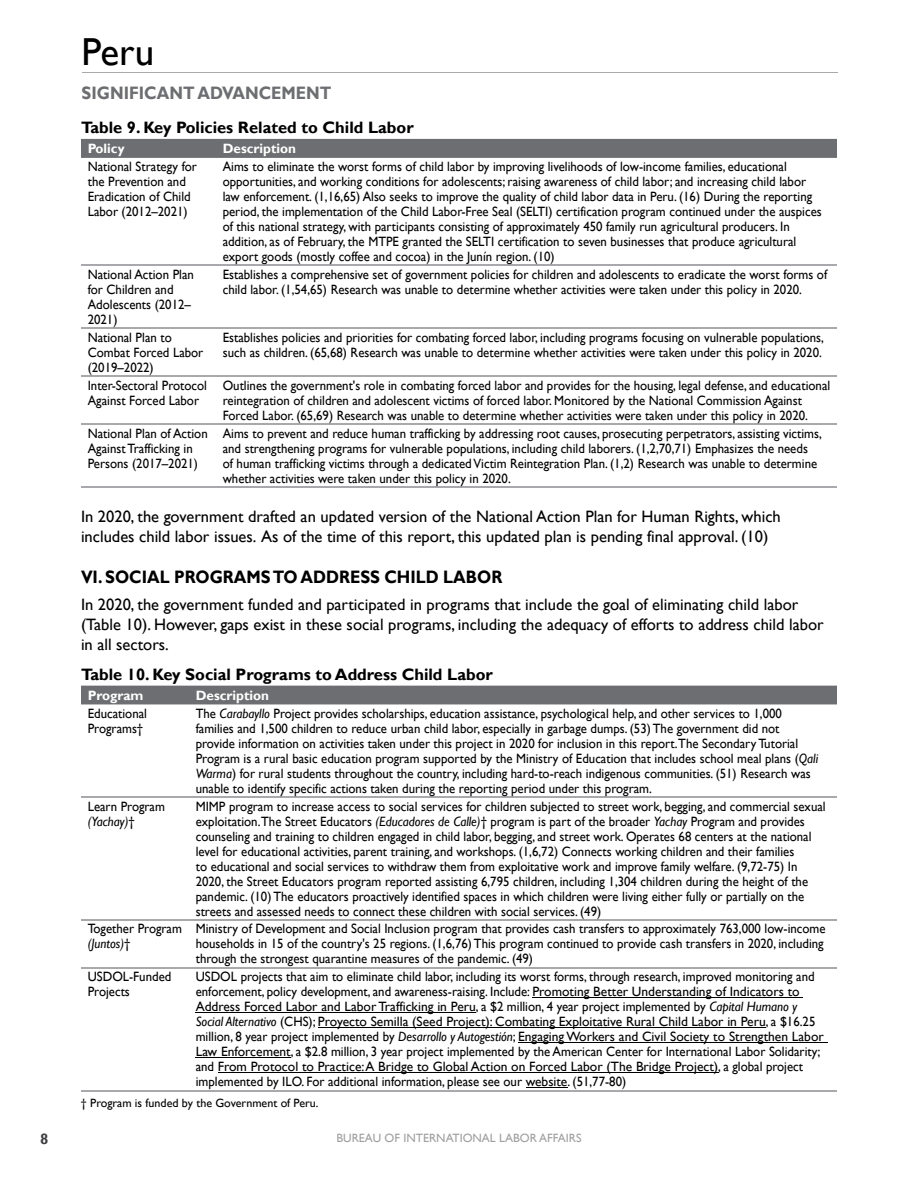
<style>
.page{position:relative;width:918px;height:1188px;background:#fff}
.page>*{position:absolute;margin:0;border:0;box-sizing:border-box;transform-origin:0 0}
.t1{font:39px "Gill Sans";color:#000}
.t2{font:700 18px "Gill Sans";color:#000;scale:.9 1}
.t3{font:700 18px "Gill Sans";color:#6d6e71;scale:.9 1}
.t4{font:16.5px/19.8px "Gill Sans";color:#000}
.t5{font:700 16.5px "Gill Sans";color:#000}
.t6{font:700 15px "Gill Sans";color:#414042}
.t7{font:13.5px/15px "Gill Sans";color:#000;scale:.95 1}
.t8{font:700 13.5px "Gill Sans";color:#fff}
.t9{font:12px "Gill Sans";color:#000}
.t10{font:12px "Gill Sans";color:#a09fa0}
.s1{font-style:italic}
</style>
<div class="page">
<hr style="left:82px;top:72px;width:756px;height:1px;background:#a7a9ac">
<div style="left:81px;top:139px;width:756px;height:19px;background:#6d6e71"></div>
<hr style="left:81px;top:264px;width:135px;height:2px;background:#a7a9ac">
<hr style="left:216px;top:264px;width:621px;height:2px;background:#a7a9ac">
<hr style="left:81px;top:327px;width:135px;height:2px;background:#a7a9ac">
<hr style="left:216px;top:327px;width:621px;height:2px;background:#a7a9ac">
<hr style="left:81px;top:375px;width:135px;height:2px;background:#a7a9ac">
<hr style="left:216px;top:375px;width:621px;height:2px;background:#a7a9ac">
<hr style="left:81px;top:423px;width:135px;height:2px;background:#a7a9ac">
<hr style="left:216px;top:423px;width:621px;height:2px;background:#a7a9ac">
<hr style="left:81px;top:486px;width:135px;height:2px;background:#a7a9ac">
<hr style="left:216px;top:486px;width:621px;height:2px;background:#a7a9ac">
<div style="left:81px;top:686px;width:756px;height:19px;background:#6d6e71"></div>
<hr style="left:81px;top:796px;width:108px;height:2px;background:#a7a9ac">
<hr style="left:189px;top:796px;width:648px;height:2px;background:#a7a9ac">
<hr style="left:81px;top:919px;width:108px;height:2px;background:#a7a9ac">
<hr style="left:189px;top:919px;width:648px;height:2px;background:#a7a9ac">
<hr style="left:81px;top:967px;width:108px;height:2px;background:#a7a9ac">
<hr style="left:189px;top:967px;width:648px;height:2px;background:#a7a9ac">
<hr style="left:81px;top:1090px;width:108px;height:2px;background:#a7a9ac">
<hr style="left:189px;top:1090px;width:648px;height:2px;background:#a7a9ac">
<hr style="left:532px;top:997px;width:271px;height:1px;background:#000">
<hr style="left:196px;top:1012px;width:280px;height:1px;background:#000">
<hr style="left:318px;top:1027px;width:448px;height:1px;background:#000">
<hr style="left:518px;top:1042px;width:310px;height:1px;background:#000">
<hr style="left:196px;top:1057px;width:95px;height:1px;background:#000">
<hr style="left:218px;top:1072px;width:500px;height:1px;background:#000">
<hr style="left:526px;top:1087px;width:41px;height:1px;background:#000">
<h1 class="t1" style="left:82px;top:29px;width:74px">Peru</h1>
<h2 class="t3" style="left:82px;top:82px;width:279px">SIGNIFICANT ADVANCEMENT</h2>
<p class="t5" style="left:81px;top:117px;width:334px">Table 9. Key Policies Related to Child Labor</p>
<p class="t8" style="left:88px;top:140px;width:38px">Policy</p>
<p class="t8" style="left:223px;top:140px;width:75px">Description</p>
<p class="t7" style="left:88px;top:159px;width:116px">National Strategy for the Prevention and<br>Eradication of Child<br>Labor (2012–2021)</p>
<p class="t7" style="left:223px;top:159px;width:632px">Aims to eliminate the worst forms of child labor by improving livelihoods of low-income families, educational opportunities, and working conditions for adolescents; raising awareness of child labor; and increasing child labor law enforcement. (1,16,65) Also seeks to improve the quality of child labor data in Peru. (16) During the reporting period, the implementation of the Child Labor-Free Seal (SELTI) certification program continued under the auspices of this national strategy, with participants consisting of approximately 450 family run agricultural producers. In addition, as of February, the MTPE granted the SELTI certification to seven businesses that produce agricultural export goods (mostly coffee and cocoa) in the Junín region. (10)</p>
<p class="t7" style="left:88px;top:267px;width:113px">National Action Plan for Children and<br>Adolescents (2012–<br>2021)</p>
<p class="t7" style="left:223px;top:267px;width:638px">Establishes a comprehensive set of government policies for children and adolescents to eradicate the worst forms of child labor. (1,54,65) Research was unable to determine whether activities were taken under this policy in 2020.</p>
<p class="t7" style="left:88px;top:330px;width:123px">National Plan to<br>Combat Forced Labor (2019–2022)</p>
<p class="t7" style="left:223px;top:330px;width:634px">Establishes policies and priorities for combating forced labor, including programs focusing on vulnerable populations, such as children. (65,68) Research was unable to determine whether activities were taken under this policy in 2020.</p>
<p class="t7" style="left:88px;top:378px;width:127px">Inter-Sectoral Protocol<br>Against Forced Labor</p>
<p class="t7" style="left:223px;top:378px;width:641px">Outlines the government's role in combating forced labor and provides for the housing, legal defense, and educational reintegration of children and adolescent victims of forced labor. Monitored by the National Commission Against<br>Forced Labor. (65,69) Research was unable to determine whether activities were taken under this policy in 2020.</p>
<p class="t7" style="left:88px;top:426px;width:128px">National Plan of Action<br>Against Trafficking in<br>Persons (2017–2021)</p>
<p class="t7" style="left:223px;top:426px;width:632px">Aims to prevent and reduce human trafficking by addressing root causes, prosecuting perpetrators, assisting victims, and strengthening programs for vulnerable populations, including child laborers. (1,2,70,71) Emphasizes the needs<br>of human trafficking victims through a dedicated Victim Reintegration Plan. (1,2) Research was unable to determine whether activities were taken under this policy in 2020.</p>
<p class="t4" style="left:81px;top:507px;width:701px">In 2020, the government drafted an updated version of the National Action Plan for Human Rights, which includes child labor issues. As of the time of this report, this updated plan is pending final approval. (10)</p>
<h2 class="t2" style="left:81px;top:567px;width:470px">VI. SOCIAL PROGRAMS TO ADDRESS CHILD LABOR</h2>
<p class="t4" style="left:81px;top:595px;width:744px">In 2020, the government funded and participated in programs that include the goal of eliminating child labor (Table 10). However, gaps exist in these social programs, including the adequacy of efforts to address child labor in all sectors.</p>
<p class="t5" style="left:81px;top:664px;width:413px">Table 10. Key Social Programs to Address Child Labor</p>
<p class="t8" style="left:88px;top:687px;width:57px">Program</p>
<p class="t8" style="left:196px;top:687px;width:75px">Description</p>
<p class="t7" style="left:88px;top:706px;width:64px">Educational<br>Programs†</p>
<p class="t7" style="left:196px;top:706px;width:657px">The <span class="s1">Carabayllo</span> Project provides scholarships, education assistance, psychological help, and other services to 1,000 families and 1,500 children to reduce urban child labor, especially in garbage dumps. (53) The government did not provide information on activities taken under this project in 2020 for inclusion in this report.The Secondary Tutorial Program is a rural basic education program supported by the Ministry of Education that includes school meal plans (<span class="s1">Qali Warma</span>) for rural students throughout the country, including hard-to-reach indigenous communities. (51) Research was unable to identify specific actions taken during the reporting period under this program.</p>
<p class="t7" style="left:88px;top:799px;width:83px">Learn Program <span class="s1">(Yachay)</span>†</p>
<p class="t7" style="left:196px;top:799px;width:665px">MIMP program to increase access to social services for children subjected to street work, begging, and commercial sexual exploitation.The Street Educators <span class="s1">(Educadores de Calle)</span>† program is part of the broader <span class="s1">Yachay</span> Program and provides counseling and training to children engaged in child labor, begging, and street work. Operates 68 centers at the national level for educational activities, parent training, and workshops. (1,6,72) Connects working children and their families<br>to educational and social services to withdraw them from exploitative work and improve family welfare. (9,72-75) In 2020, the Street Educators program reported assisting 6,795 children, including 1,304 children during the height of the pandemic. (10) The educators proactively identified spaces in which children were living either fully or partially on the streets and assessed needs to connect these children with social services. (49)</p>
<p class="t7" style="left:88px;top:922px;width:101px">Together Program <span class="s1">(Juntos)</span>†</p>
<p class="t7" style="left:196px;top:922px;width:665px">Ministry of Development and Social Inclusion program that provides cash transfers to approximately 763,000 low-income households in 15 of the country's 25 regions. (1,6,76) This program continued to provide cash transfers in 2020, including through the strongest quarantine measures of the pandemic. (49)</p>
<p class="t7" style="left:88px;top:970px;width:90px">USDOL-Funded<br>Projects</p>
<p class="t7" style="left:196px;top:970px;width:663px">USDOL projects that aim to eliminate child labor, including its worst forms, through research, improved monitoring and enforcement, policy development, and awareness-raising. Include: Promoting Better Understanding of Indicators to Address Forced Labor and Labor Trafficking in Peru, a $2 million, 4 year project implemented by <span class="s1">Capital Humano y Social Alternativo</span> (CHS); Proyecto Semilla (Seed Project): Combating Exploitative Rural Child Labor in Peru, a $16.25 million, 8 year project implemented by <span class="s1">Desarrollo y Autogestión</span>; Engaging Workers and Civil Society to Strengthen Labor Law Enforcement, a $2.8 million, 3 year project implemented by the American Center for International Labor Solidarity; and From Protocol to Practice: A Bridge to Global Action on Forced Labor (The Bridge Project), a global project implemented by ILO. For additional information, please see our website. (51,77-80)</p>
<p class="t9" style="left:81px;top:1096px;width:239px">† Program is funded by the Government of Peru.</p>
<p class="t6" style="left:40px;top:1130px;width:10px">8</p>
<p class="t10" style="left:336px;top:1131px;width:247px">BUREAU OF INTERNATIONAL LABOR AFFAIRS</p>
</div>
